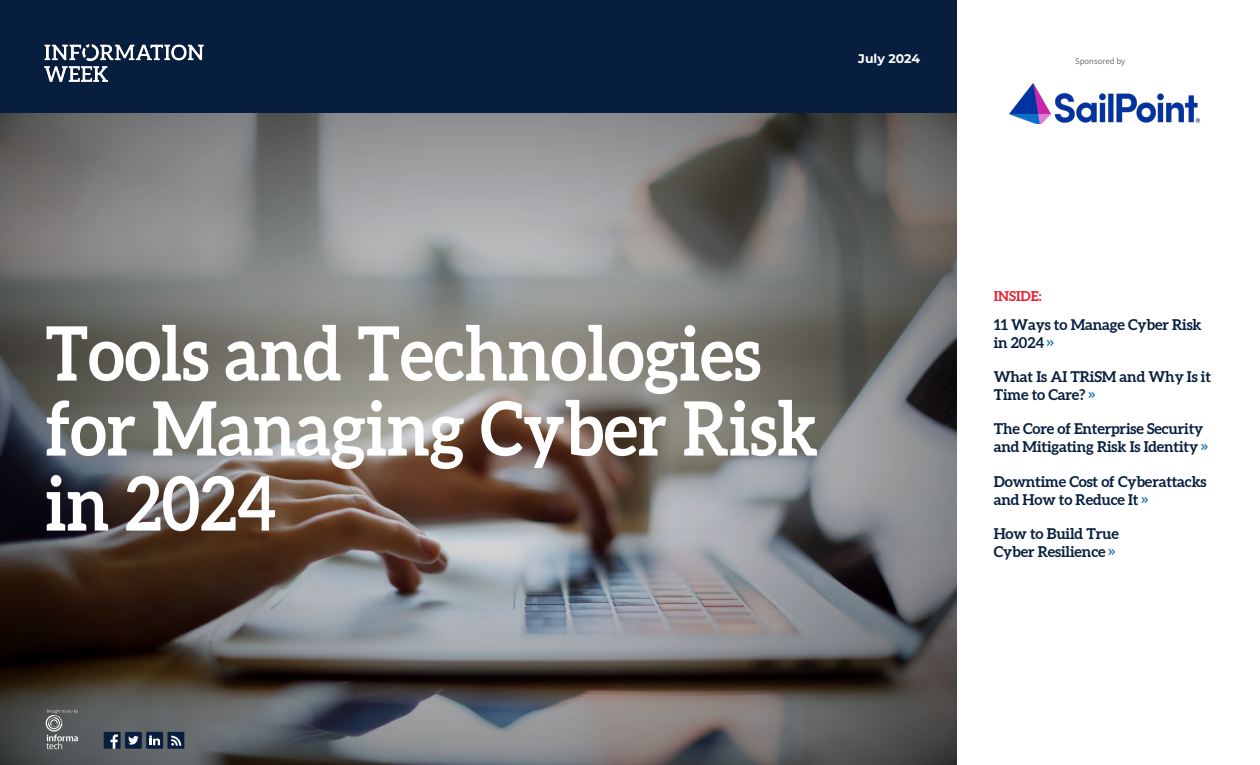
<style>
.page{position:relative;width:1260px;height:765px;background:#fff}
.page>*{position:absolute;margin:0;border:0;box-sizing:border-box;transform-origin:0 0}
.t1{font:700 75px/75px "Aleo";color:#fff;scale:.9 1}
.t2{font:700 15px/18px "Aleo";letter-spacing:-.01em;color:#081e3f}
.t3{font:700 13.75px "Aleo";color:#e81d2d}
.t4{font:700 12.5px "Montserrat";color:#fff}
.t5{font:8.75px "Source Sans Pro";color:#6d6e71}
.s1{color:#0063a7}
</style>
<div class="page">
<img style="left:0;top:112px;width:956px;height:653px">
<div style="left:0;top:0;width:956px;height:112px;background:#081e3f"></div>
<img style="left:45px;top:45px;width:159px;height:37px">
<div style="left:104px;top:732px;width:17px;height:17px;background:#081e3f"></div>
<svg style="left:111px;top:734px;width:7px;height:15px"></svg>
<div style="left:125px;top:732px;width:17px;height:17px;background:#081e3f;border-radius:2px"></div>
<svg style="left:128px;top:736px;width:11px;height:9px"></svg>
<div style="left:168px;top:732px;width:16px;height:17px;background:#081e3f"></div>
<svg style="left:171px;top:736px;width:10px;height:10px"></svg>
<div style="left:146px;top:732px;width:17px;height:17px;background:#081e3f"></div>
<svg style="left:149px;top:735px;width:11px;height:10px"></svg>
<svg style="left:45px;top:710px;width:33px;height:39px"></svg>
<img style="left:1009px;top:83px;width:192px;height:41px">
<p class="t4" style="left:858px;top:50px;width:63px">July 2024</p>
<p class="t5" style="left:1075px;top:55px;width:52px">Sponsored by</p>
<h1 class="t1" style="left:45px;top:319px;width:860px">Tools and Technologies for Managing Cyber Risk in 2024</h1>
<p class="t3" style="left:994px;top:287px;width:49px">INSIDE:</p>
<p class="t2" style="left:994px;top:316px;width:209px">11 Ways to Manage Cyber Risk in 2024 <span class="s1">&gt;&gt;</span></p>
<p class="t2" style="left:994px;top:368px;width:219px">What Is AI TRiSM and Why Is it<br>Time to Care? <span class="s1">&gt;&gt;</span></p>
<p class="t2" style="left:994px;top:421px;width:216px">The Core of Enterprise Security and Mitigating Risk Is Identity <span class="s1">&gt;&gt;</span></p>
<p class="t2" style="left:994px;top:473px;width:214px">Downtime Cost of Cyberattacks and How to Reduce It <span class="s1">&gt;&gt;</span></p>
<p class="t2" style="left:994px;top:525px;width:127px">How to Build True<br>Cyber Resilience <span class="s1">&gt;&gt;</span></p>
</div>
